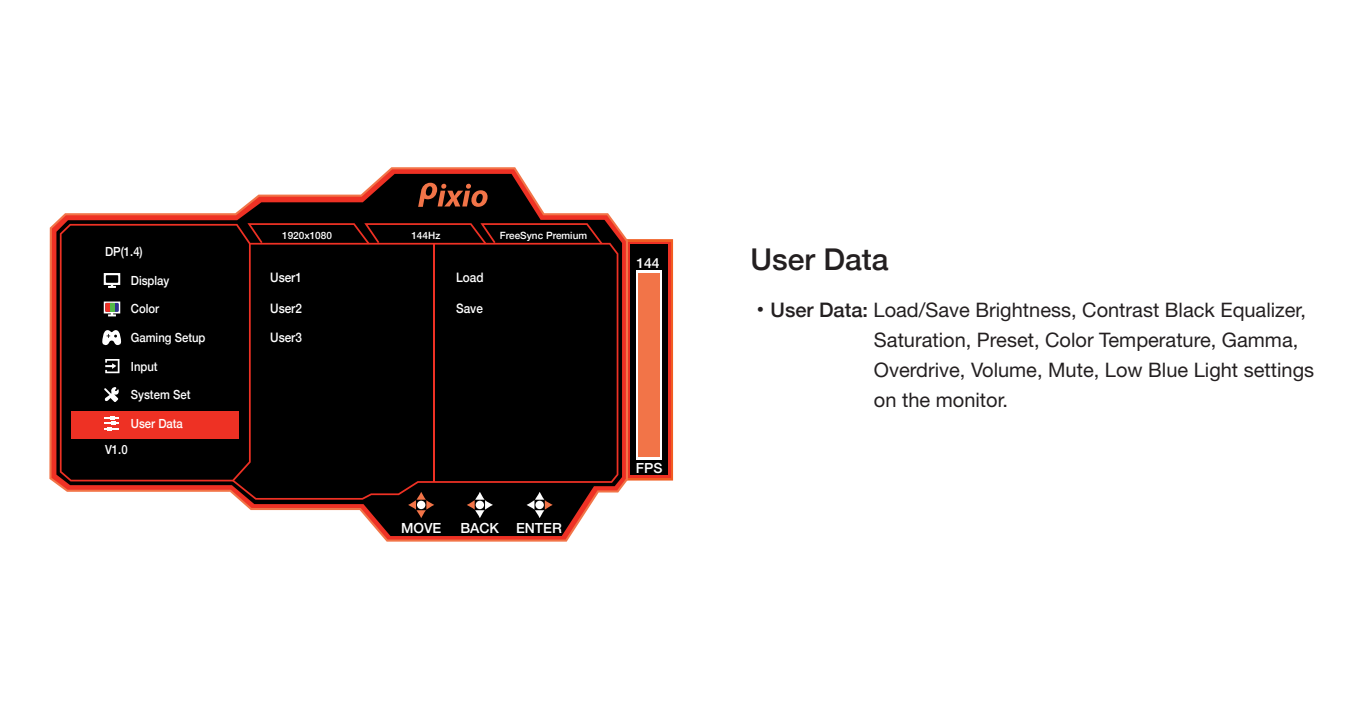
<style>
.page{position:relative;width:1347px;height:709px;background:#fff}
.page>*{position:absolute;margin:0;border:0;box-sizing:border-box;transform-origin:0 0}
.t1{font:500 30px "Helvetica Neue";color:#231f20}
.t2{font:20px/30px "Helvetica Neue";color:#231f20}
.t3{font:500 14px "Helvetica Neue";color:#fff}
.t4{font:500 13px "Helvetica Neue";color:#fff;scale:.9 1}
.t5{font:500 12.5px "Helvetica Neue";color:#fff;scale:.9 1}
.t6{font:500 10px "Helvetica Neue";color:#fff}
.s1{font-family:"Adobe Myungjo Std";font-weight:500}
.s2{font-weight:500}
</style>
<div class="page">
<svg style="left:628px;top:239px;width:45px;height:241px"></svg>
<div style="left:628px;top:242px;width:43px;height:236px;background:#ee3124"></div>
<div style="left:630px;top:244px;width:38px;height:231px;background:#000"></div>
<svg style="left:52px;top:169px;width:574px;height:370px"></svg>
<svg style="left:56px;top:174px;width:566px;height:362px"></svg>
<svg style="left:418px;top:183px;width:69px;height:24px;background:#66311e"></svg>
<div style="left:60px;top:224px;width:187px;height:257px;background:#000"></div>
<div style="left:232px;top:243px;width:386px;height:256px;background:#000"></div>
<hr style="left:433px;top:244px;width:2px;height:238px;background:#ee3124">
<svg style="left:247px;top:223px;width:355px;height:21px;background:#260705"></svg>
<div style="left:636px;top:270px;width:26px;height:189px;background:#fff"></div>
<div style="left:638px;top:273px;width:22px;height:184px;background:#f27448"></div>
<svg style="left:408px;top:492px;width:26px;height:26px"></svg>
<div style="left:417px;top:500px;width:8px;height:9px;background:#fff;border-radius:50%"></div>
<svg style="left:467px;top:492px;width:26px;height:26px"></svg>
<svg style="left:475px;top:500px;width:9px;height:9px"></svg>
<svg style="left:526px;top:492px;width:26px;height:26px"></svg>
<svg style="left:535px;top:500px;width:9px;height:9px"></svg>
<div style="left:71px;top:411px;width:168px;height:27px;background:#ee3124"></div>
<svg style="left:104px;top:273px;width:16px;height:15px"></svg>
<svg style="left:104px;top:301px;width:16px;height:15px"></svg>
<svg style="left:105px;top:359px;width:14px;height:14px"></svg>
<svg style="left:104px;top:416px;width:15px;height:14px"></svg>
<svg style="left:102px;top:329px;width:20px;height:16px"></svg>
<svg style="left:104px;top:386px;width:15px;height:16px"></svg>
<p class="t5" style="left:105px;top:242px;width:43px">DP(1.4)</p>
<p class="t5" style="left:131px;top:270px;width:44px">Display</p>
<p class="t5" style="left:131px;top:299px;width:33px">Color</p>
<p class="t5" style="left:131px;top:327px;width:84px">Gaming Setup</p>
<p class="t5" style="left:131px;top:356px;width:31px">Input</p>
<p class="t5" style="left:131px;top:385px;width:68px">System Set</p>
<p class="t5" style="left:131px;top:413px;width:59px">User Data</p>
<p class="t5" style="left:105px;top:439px;width:27px">V1.0</p>
<p class="t6" style="left:282px;top:227px;width:51px">1920x1080</p>
<p class="t6" style="left:411px;top:227px;width:30px">144Hz</p>
<p class="t6" style="left:500px;top:227px;width:89px">FreeSync Premium</p>
<p class="t4" style="left:270px;top:267px;width:37px">User1</p>
<p class="t4" style="left:270px;top:297px;width:37px">User2</p>
<p class="t4" style="left:270px;top:327px;width:37px">User3</p>
<p class="t4" style="left:456px;top:267px;width:32px">Load</p>
<p class="t4" style="left:456px;top:297px;width:31px">Save</p>
<p class="t3" style="left:401px;top:516px;width:42px">MOVE</p>
<p class="t3" style="left:460px;top:516px;width:103px">BACK ENTER</p>
<p class="t3" style="left:636px;top:251px;width:25px">144</p>
<p class="t3" style="left:636px;top:456px;width:28px">FPS</p>
<h1 class="t1" style="left:750px;top:235px;width:139px">User Data</h1>
<p class="t2" style="left:874px;top:295px;width:442px;text-indent:-123px"><span class="s1">•</span><span class="s2">User Data:</span> Load/Save Brightness, Contrast Black Equalizer, Saturation, Preset, Color Temperature, Gamma, Overdrive, Volume, Mute, Low Blue Light settings on the monitor.</p>
</div>
